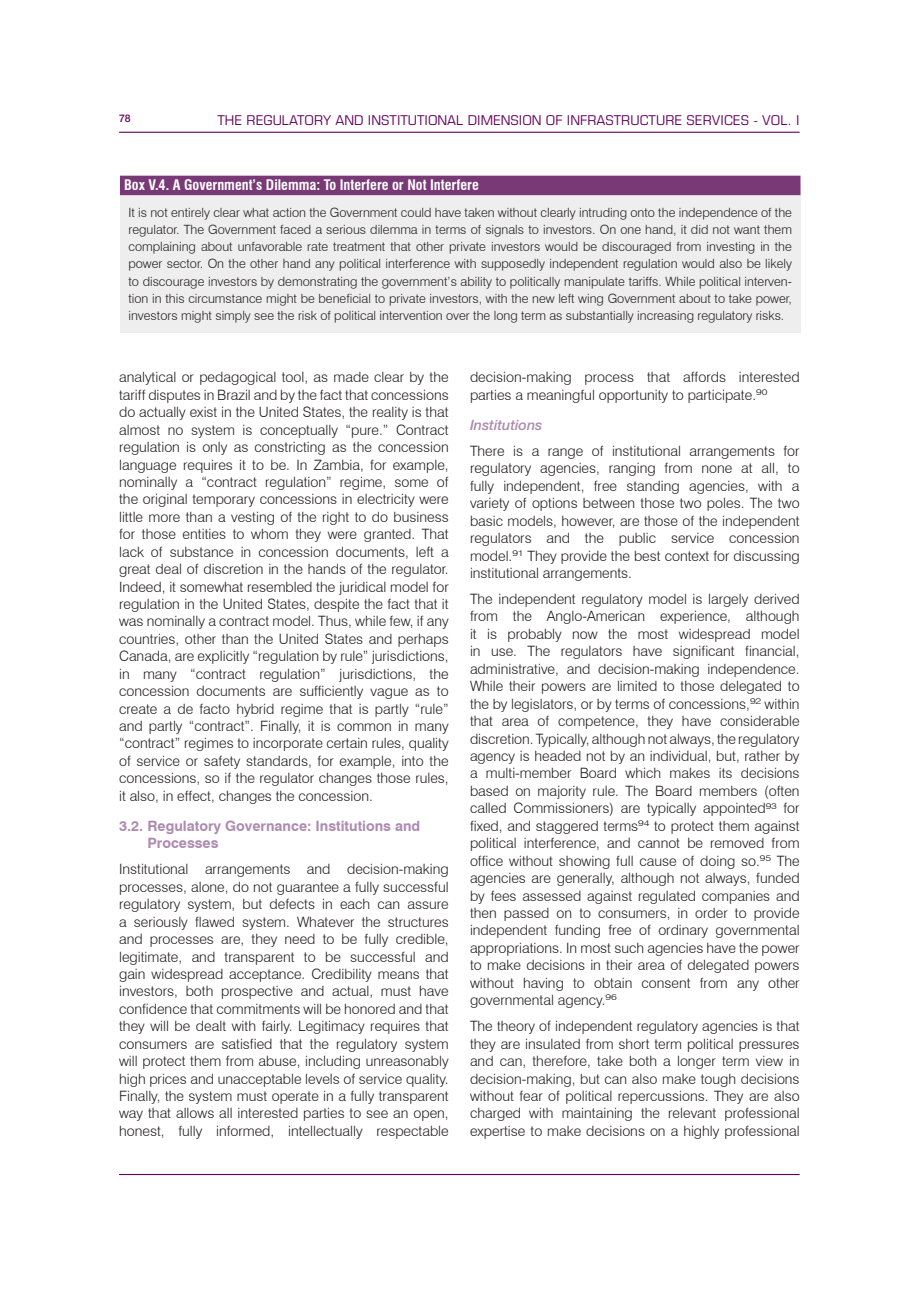
<style>
.page{position:relative;width:906px;height:1289px;background:#fff}
.page>*{position:absolute;margin:0;border:0;box-sizing:border-box;transform-origin:0 0}
.TEXT{font:300 14.25px/17.4px "Swiss 721 BT";color:#231f20;text-align:justify}
.TEXTE_FIGURE{font:700 condensed 14.25px "Swiss 721 BT";color:#fff}
.TITLE_1_1{font:700 14.25px/17.4px "Swiss 721 BT";color:#ad8bb0}
.SUBTITLE{font:italic 500 14.25px "Helvetica Neue LT Std";color:#ad8bb0}
.t1{font:condensed 13.5px "Eurostile LT Std";color:#65035f;scale:1.15 1}
.TEXT_BOX{font:300 12.75px/17.2px "Swiss 721 BT";color:#231f20;text-align:justify}
.t2{font:500 10.5px "Helvetica Neue LT Std";color:#65035f}
</style>
<div class="page">
<div style="left:120px;top:184px;width:680px;height:149px;background:#eeeeef"></div>
<div style="left:120px;top:176px;width:680px;height:19px;background:#793977"></div>
<hr style="left:119px;top:132px;width:680px;height:1px;background:#65035f">
<hr style="left:119px;top:1173px;width:680px;height:1px;background:#65035f">
<p class="t2" style="left:119px;top:112px;width:13px">78</p>
<p class="t1" style="left:217px;top:112px;width:508px">THE REGULATORY AND INSTITUTIONAL DIMENSION OF INFRASTRUCTURE SERVICES - VOL. I</p>
<p class="TEXTE_FIGURE" style="left:124px;top:176px;width:356px">Box V.4. A Government’s Dilemma: To Interfere or Not Interfere</p>
<p class="TEXT_BOX" style="left:128px;top:203px;width:665px">It is not entirely clear what action the Government could have taken without clearly intruding onto the independence of the regulator. The Government faced a serious dilemma in terms of signals to investors. On one hand, it did not want them complaining about unfavorable rate treatment that other private investors would be discouraged from investing in the power sector. On the other hand any political interference with supposedly independent regulation would also be likely to discourage investors by demonstrating the government’s ability to politically manipulate tariffs. While political interven&shy;tion in this circumstance might be beneficial to private investors, with the new left wing Government about to take power, investors might simply see the risk of political intervention over the long term as substantially increasing regulatory risks.</p>
<p class="TEXT" style="left:119px;top:368px;width:331px">analytical or pedagogical tool, as made clear by the tariff disputes in Brazil and by the fact that concessions do actually exist in the United States, the reality is that almost no system is conceptually “pure.” Contract regulation is only as constricting as the concession language requires it to be. In Zambia, for example, nominally a “contract regulation” regime, some of the original temporary concessions in electricity were little more than a vesting of the right to do business for those entities to whom they were granted. That lack of substance in concession documents, left a great deal of discretion in the hands of the regulator.<br>Indeed, it somewhat resembled the juridical model for regulation in the United States, despite the fact that it was nominally a contract model. Thus, while few, if any countries, other than the United States and perhaps Canada, are explicitly “regulation by rule” jurisdictions, in many “contract regulation” jurisdictions, the concession documents are sufficiently vague as to create a de facto hybrid regime that is partly “rule” and partly “contract”. Finally, it is common in many “contract” regimes to incorporate certain rules, quality of service or safety standards, for example, into the concessions, so if the regulator changes those rules, it also, in effect, changes the concession.</p>
<p class="TITLE_1_1" style="left:147px;top:817px;width:274px;text-indent:-28px">3.2. Regulatory Governance: Institutions and<br>Processes</p>
<p class="TEXT" style="left:119px;top:860px;width:331px">Institutional arrangements and decision-making processes, alone, do not guarantee a fully successful regulatory system, but defects in each can assure a seriously flawed system. Whatever the structures and processes are, they need to be fully credible, legitimate, and transparent to be successful and gain widespread acceptance. Credibility means that investors, both prospective and actual, must have confidence that commitments will be honored and that they will be dealt with fairly. Legitimacy requires that consumers are satisfied that the regulatory system will protect them from abuse, including unreasonably high prices and unacceptable levels of service quality.<br>Finally, the system must operate in a fully transparent way that allows all interested parties to see an open, honest, fully informed, intellectually respectable</p>
<p class="TEXT" style="left:470px;top:368px;width:331px">decision-making process that affords interested parties a meaningful opportunity to participate.<sup>90</sup></p>
<p class="SUBTITLE" style="left:470px;top:416px;width:74px">Institutions</p>
<p class="TEXT" style="left:470px;top:442px;width:331px">There is a range of institutional arrangements for regulatory agencies, ranging from none at all, to fully independent, free standing agencies, with a variety of options between those two poles. The two basic models, however, are those of the independent regulators and the public service concession model.<sup>91</sup> They provide the best context for discussing institutional arrangements.</p>
<p class="TEXT" style="left:470px;top:590px;width:331px">The independent regulatory model is largely derived from the Anglo-American experience, although it is probably now the most widespread model in use. The regulators have significant financial, administrative, and decision-making independence.<br>While their powers are limited to those delegated to the by legislators, or by terms of concessions,<sup>92</sup> within that area of competence, they have considerable discretion. Typically, although not always, the regulatory agency is headed not by an individual, but, rather by a multi-member Board which makes its decisions based on majority rule. The Board members (often called Commissioners) are typically appointed<sup>93</sup> for fixed, and staggered terms<sup>94</sup> to protect them against political interference, and cannot be removed from office without showing full cause of doing so.<sup>95</sup> The agencies are generally, although not always, funded by fees assessed against regulated companies and then passed on to consumers, in order to provide independent funding free of ordinary governmental appropriations. In most such agencies have the power to make decisions in their area of delegated powers without having to obtain consent from any other governmental agency.<sup>96</sup></p>
<p class="TEXT" style="left:470px;top:1017px;width:331px">The theory of independent regulatory agencies is that they are insulated from short term political pressures and can, therefore, take both a longer term view in decision-making, but can also make tough decisions without fear of political repercussions. They are also charged with maintaining the relevant professional expertise to make decisions on a highly professional</p>
</div>
